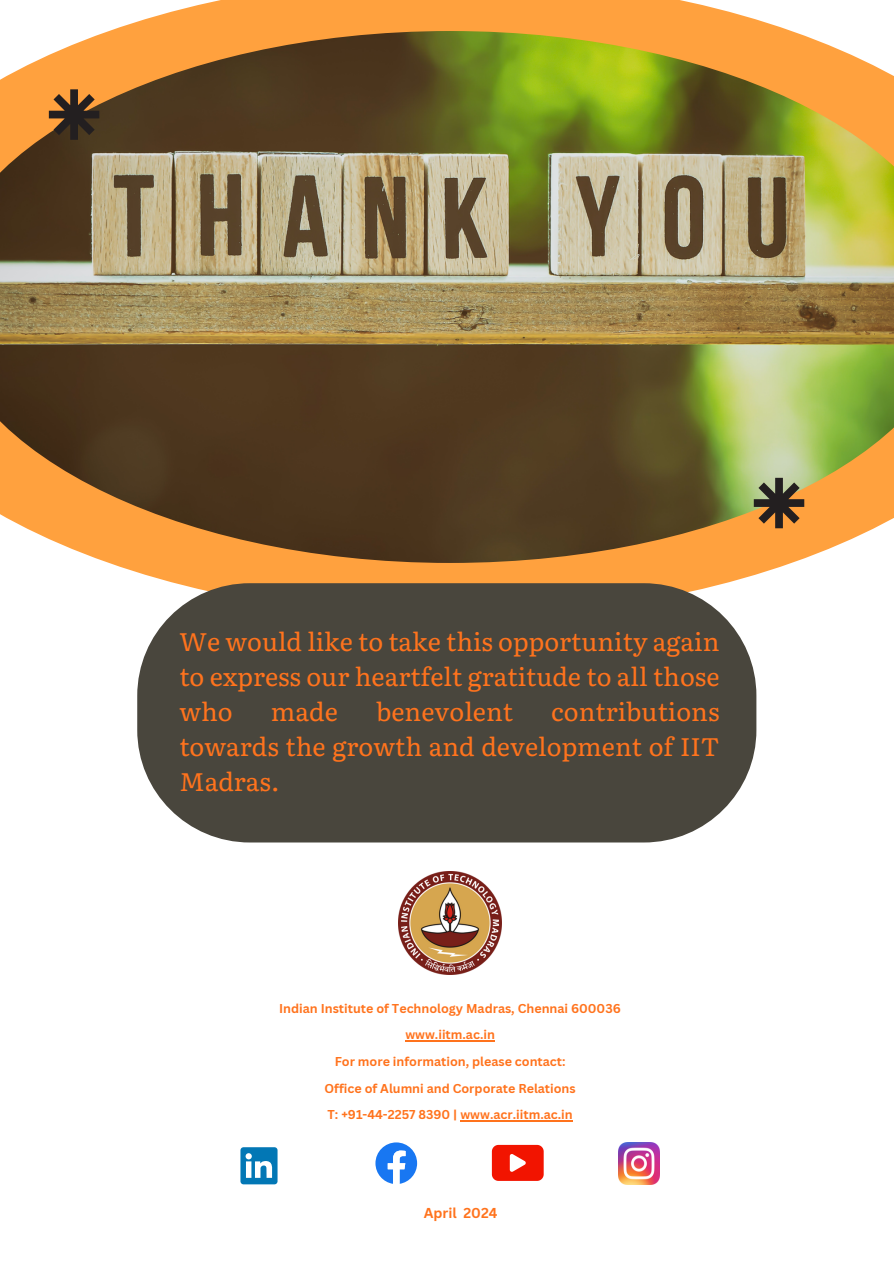
<style>
.page{position:relative;width:894px;height:1264px;background:#fff}
.page>*{position:absolute;margin:0;border:0;box-sizing:border-box;transform-origin:0 0}
.t1{font:25.35px/34.8px "Literata";color:#ff731d;text-align:justify}
.t2{font:700 13.95px "Canva Sans";color:#ff731d}
.t3{font:700 12.45px/26.5px "Canva Sans";color:#ff731d;text-align:center}
</style>
<div class="page">
<svg style="left:109px;top:0;width:682px;height:613px;fill:#ffa13e"></svg>
<img style="left:0;top:31px;width:893px;height:532px">
<div style="left:137px;top:583px;width:619px;height:259px;background:#49463d;border-radius:112px"></div>
<svg style="left:49px;top:89px;width:50px;height:51px;background:#694928"></svg>
<svg style="left:753px;top:478px;width:51px;height:50px;background:#826a43"></svg>
<img style="left:399px;top:871px;width:102px;height:103px">
<svg style="left:375px;top:1142px;width:42px;height:42px"></svg>
<img style="left:618px;top:1142px;width:41px;height:42px">
<svg style="left:240px;top:1147px;width:37px;height:37px"></svg>
<svg style="left:491px;top:1144px;width:52px;height:36px;background:#f33726"></svg>
<hr style="left:405px;top:1040px;width:90px;height:1px;background:#ff731d">
<hr style="left:460px;top:1120px;width:112px;height:1px;background:#ff731d">
<h1 class="t1" style="left:179px;top:622px;width:541px">We would like to take this opportunity again to express our heartfelt gratitude to all those who</h1>
<h1 class="t1" style="left:179px;top:692px;width:541px;text-indent:372px">contributions towards the growth and development of IIT Madras.</h1>
<h1 class="t1" style="left:271px;top:692px;width:68px">made</h1>
<h1 class="t1" style="left:376px;top:692px;width:138px">benevolent</h1>
<p class="t3" style="left:279px;top:994px;width:343px">Indian Institute of Technology Madras, Chennai 600036</p>
<p class="t3" style="left:405px;top:1021px;width:91px">www.iitm.ac.in</p>
<p class="t3" style="left:324px;top:1047px;width:253px">For more information, please contact:<br>Office of Alumni and Corporate Relations<br>T: +91-44-2257 8390 | www.acr.iitm.ac.in</p>
<p class="t2" style="left:423px;top:1203px;width:75px">April 2024</p>
</div>
